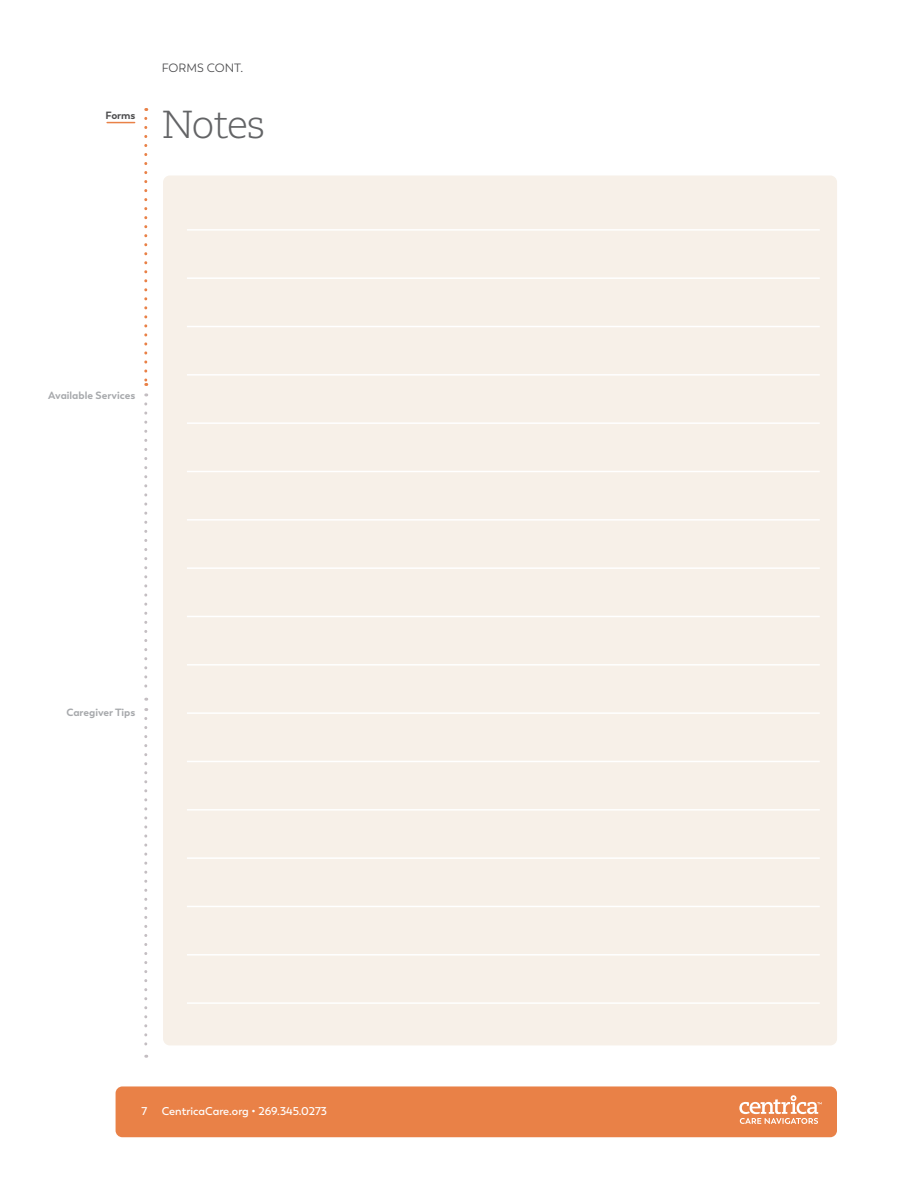
<style>
.page{position:relative;width:918px;height:1188px;background:#fff}
.page>*{position:absolute;margin:0;border:0;box-sizing:border-box;transform-origin:0 0}
.t1{font:300 39px "Caecilia LT Pro 45";letter-spacing:-.03em;color:#636466}
.t2{font:12px "Boston";color:#4d4d4f}
.t3{font:600 11.25px "Boston";color:#fff}
.t4{font:700 10.5px "Boston";color:#a7a9ac}
.t5{font:700 10.5px "Boston";letter-spacing:-.01em;color:#4d4d4f}
</style>
<div class="page">
<div style="left:116px;top:1086px;width:721px;height:51px;background:#e98147;border-radius:7px"></div>
<svg style="left:144px;top:118px;width:3px;height:268px"></svg>
<svg style="left:144px;top:404px;width:3px;height:297px"></svg>
<svg style="left:144px;top:718px;width:3px;height:340px"></svg>
<svg style="left:739px;top:1095px;width:83px;height:29px"></svg>
<svg style="left:107px;top:122px;width:28px;height:1px"></svg>
<div style="left:163px;top:176px;width:674px;height:869px;background:#f7f0e8;border-radius:7px"></div>
<hr style="left:187px;top:374px;width:633px;height:2px;background:#fff">
<hr style="left:187px;top:229px;width:633px;height:2px;background:#fff">
<hr style="left:187px;top:422px;width:633px;height:2px;background:#fff">
<hr style="left:187px;top:277px;width:633px;height:2px;background:#fff">
<hr style="left:187px;top:857px;width:633px;height:2px;background:#fff">
<hr style="left:187px;top:664px;width:633px;height:2px;background:#fff">
<hr style="left:187px;top:616px;width:633px;height:1px;background:#fff">
<hr style="left:187px;top:471px;width:633px;height:1px;background:#fff">
<hr style="left:187px;top:326px;width:633px;height:1px;background:#fff">
<hr style="left:187px;top:906px;width:633px;height:1px;background:#fff">
<hr style="left:187px;top:712px;width:633px;height:2px;background:#fff">
<hr style="left:187px;top:519px;width:633px;height:2px;background:#fff">
<hr style="left:187px;top:954px;width:633px;height:2px;background:#fff">
<hr style="left:187px;top:761px;width:633px;height:1px;background:#fff">
<hr style="left:187px;top:567px;width:633px;height:2px;background:#fff">
<hr style="left:187px;top:1002px;width:633px;height:2px;background:#fff">
<hr style="left:187px;top:809px;width:633px;height:2px;background:#fff">
<p class="t5" style="left:105px;top:108px;width:31px">Forms</p>
<p class="t2" style="left:162px;top:61px;width:83px">FORMS CONT.</p>
<h1 class="t1" style="left:162px;top:99px;width:105px">Notes</h1>
<p class="t4" style="left:48px;top:389px;width:89px">Available Services</p>
<p class="t4" style="left:67px;top:706px;width:70px">Caregiver Tips</p>
<p class="t3" style="left:141px;top:1105px;width:7px">7</p>
<p class="t3" style="left:162px;top:1105px;width:167px">CentricaCare.org • 269.345.0273</p>
</div>
